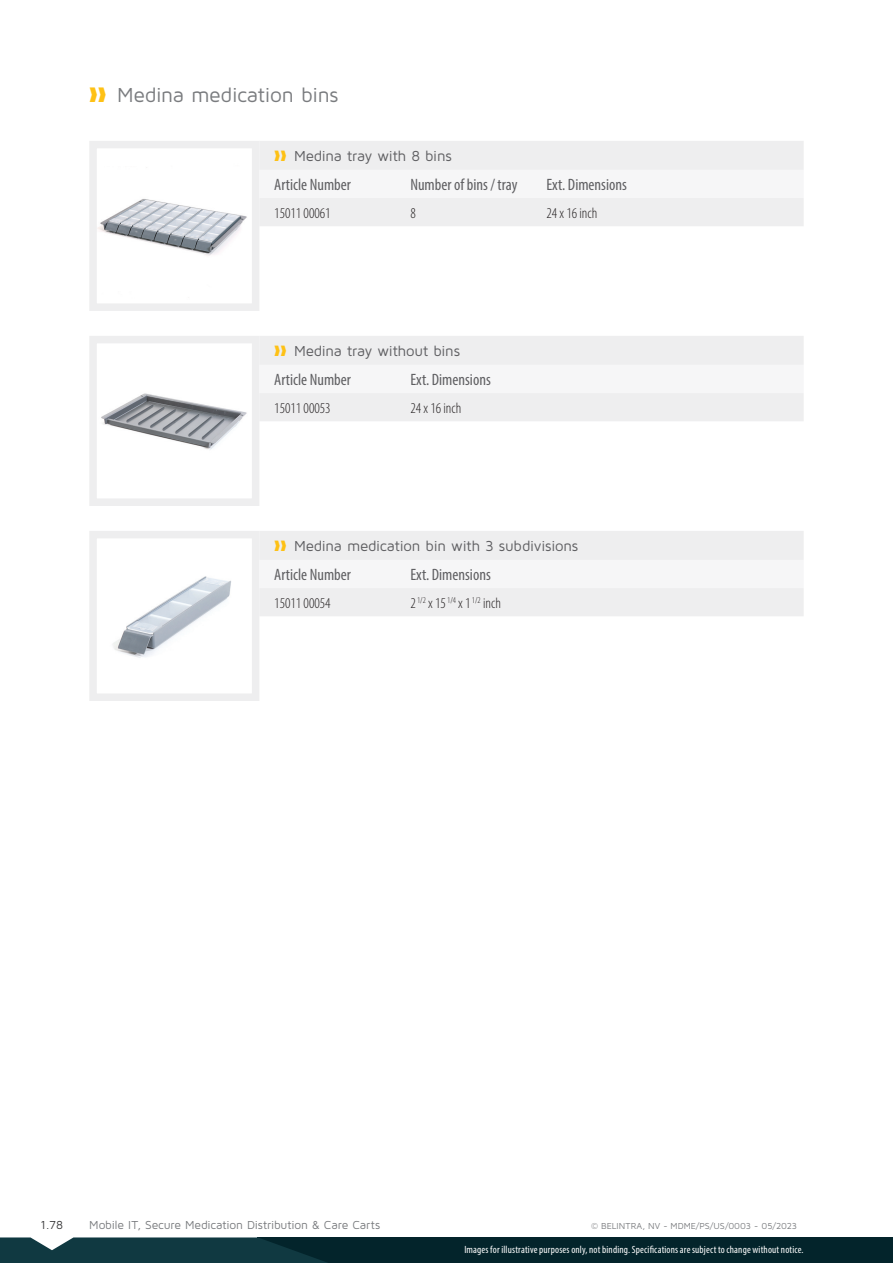
<style>
.page{position:relative;width:893px;height:1263px;background:#fff}
.page>*{position:absolute;margin:0;border:0;box-sizing:border-box;transform-origin:0 0}
.t1{font:21px "Maven Pro";letter-spacing:-.015em;color:#7a7c7f}
.table__header_2_NL{font:condensed 16.5px "Myriad Pro";color:#5f5f62}
.t2{font:15px "Maven Pro";letter-spacing:-.015em;color:#5f5f62}
.table__body_NL{font:300 condensed 15px "Myriad Pro";color:#231f20}
.t3{font:12px "Maven Pro";letter-spacing:-.015em;color:#7a7c7f}
.t4{font:12px "Maven Pro";color:#3c3c3d}
.t5{font:condensed 10.5px "Myriad Pro";letter-spacing:.015em;color:#fff}
.Paragraph_Style_2{font:9px "Maven Pro";color:#7a7c7f}
.s1{color:#fec115}
</style>
<div class="page">
<img style="left:98px;top:199px;width:149px;height:57px">
<div style="left:89px;top:141px;width:170px;height:170px;border:8px solid #eeeeef"></div>
<img style="left:101px;top:393px;width:146px;height:57px">
<div style="left:89px;top:336px;width:170px;height:170px;border:8px solid #eeeeef"></div>
<img style="left:113px;top:576px;width:118px;height:82px">
<div style="left:89px;top:531px;width:170px;height:170px;border:8px solid #eeeeef"></div>
<div style="left:258px;top:1237px;width:635px;height:26px;background:#03242b"></div>
<svg style="left:0;top:1237px;width:327px;height:26px;background:#194047"></svg>
<div style="left:259px;top:141px;width:545px;height:85px;background:#eeeeef"></div>
<div style="left:259px;top:170px;width:545px;height:28px;background:#f6f6f7"></div>
<div style="left:259px;top:336px;width:545px;height:85px;background:#eeeeef"></div>
<div style="left:259px;top:365px;width:545px;height:28px;background:#f6f6f7"></div>
<div style="left:259px;top:531px;width:545px;height:85px;background:#eeeeef"></div>
<div style="left:259px;top:560px;width:545px;height:28px;background:#f6f6f7"></div>
<p class="t1" style="left:89px;top:82px;width:251px"><span class="s1">❱❱</span> Medina medication bins</p>
<p class="t2" style="left:274px;top:147px;width:179px"><span class="s1">❱❱</span> Medina tray with 8 bins</p>
<p class="table__header_2_NL" style="left:274px;top:175px;width:78px">Article Number</p>
<p class="table__header_2_NL" style="left:410px;top:175px;width:109px">Number of bins / tray</p>
<p class="table__header_2_NL" style="left:546px;top:175px;width:82px">Ext. Dimensions</p>
<p class="table__body_NL" style="left:274px;top:204px;width:58px">15011 00061</p>
<p class="table__body_NL" style="left:410px;top:204px;width:7px">8</p>
<p class="table__body_NL" style="left:546px;top:204px;width:53px">24 x 16 inch</p>
<p class="t2" style="left:274px;top:342px;width:187px"><span class="s1">❱❱</span> Medina tray without bins</p>
<p class="table__header_2_NL" style="left:274px;top:370px;width:78px">Article Number</p>
<p class="table__header_2_NL" style="left:410px;top:370px;width:82px">Ext. Dimensions</p>
<p class="table__body_NL" style="left:274px;top:399px;width:58px">15011 00053</p>
<p class="table__body_NL" style="left:410px;top:399px;width:53px">24 x 16 inch</p>
<p class="t2" style="left:274px;top:537px;width:305px"><span class="s1">❱❱</span> Medina medication bin with 3 subdivisions</p>
<p class="table__header_2_NL" style="left:274px;top:565px;width:78px">Article Number</p>
<p class="table__header_2_NL" style="left:410px;top:565px;width:82px">Ext. Dimensions</p>
<p class="table__body_NL" style="left:274px;top:594px;width:58px">15011 00054</p>
<p class="table__body_NL" style="left:410px;top:594px;width:92px">2 <sup>1/2</sup> x 15 <sup>1/4</sup> x 1 <sup>1/2</sup> inch</p>
<p class="t4" style="left:40px;top:1217px;width:24px">1.78</p>
<p class="t3" style="left:89px;top:1217px;width:292px">Mobile IT, Secure Medication Distribution &amp; Care Carts</p>
<p class="Paragraph_Style_2" style="left:591px;top:1220px;width:208px">© BELINTRA, NV - MDME/PS/US/0003 - 05/2023</p>
<p class="t5" style="left:464px;top:1244px;width:341px">Images for illustrative purposes only, not binding. Specifications are subject to change without notice.</p>
</div>
